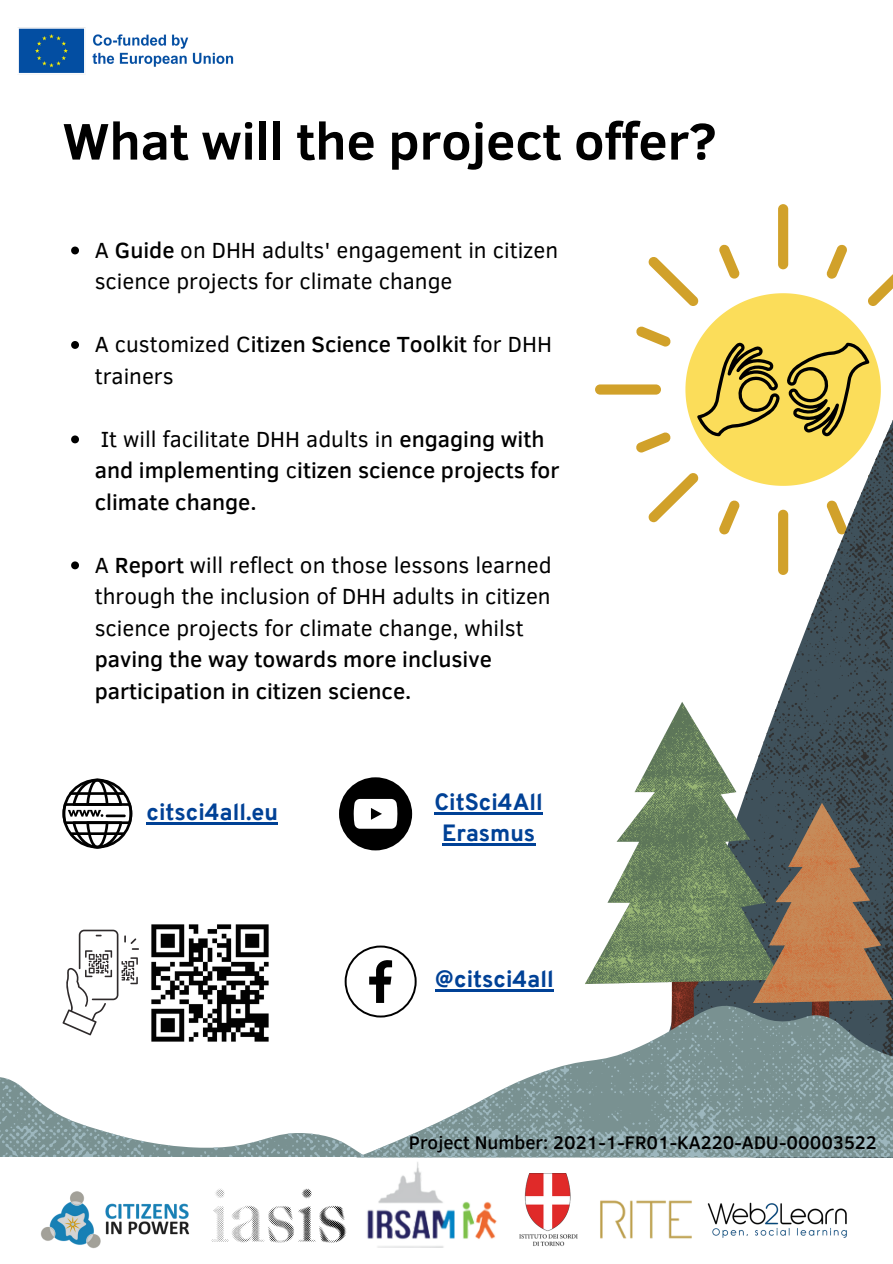
<style>
.page{position:relative;width:893px;height:1264px;background:#fff}
.page>*{position:absolute;margin:0;border:0;box-sizing:border-box;transform-origin:0 0}
.t1{font:700 52.5px "Clear Sans";color:#000}
.t2{font:800 22.95px/31.5px "Overpass";color:#004196;text-align:center}
.t3{font:22.5px/31.5px "Clear Sans";color:#000}
.t4{font:500 22.5px/31.5px "Clear Sans";color:#000}
.t5{font:500 18.75px "Clear Sans";color:#000}
.s1{font-weight:500}
.s2{font-weight:400}
</style>
<div class="page">
<img style="left:41px;top:1191px;width:149px;height:57px">
<img style="left:707px;top:1202px;width:140px;height:36px">
<img style="left:211px;top:1188px;width:136px;height:54px">
<img style="left:362px;top:1157px;width:143px;height:90px">
<img style="left:519px;top:1173px;width:58px;height:73px">
<img style="left:600px;top:1200px;width:92px;height:39px">
<svg style="left:595px;top:204px;width:297px;height:246px"></svg>
<svg style="left:685px;top:293px;width:195px;height:104px"></svg>
<svg style="left:637px;top:399px;width:255px;height:601px"></svg>
<svg style="left:645px;top:984px;width:76px;height:16px"></svg>
<svg style="left:585px;top:704px;width:196px;height:280px"></svg>
<svg style="left:753px;top:802px;width:139px;height:198px;background:#866a53"></svg>
<img style="left:18px;top:27px;width:216px;height:46px">
<svg style="left:356px;top:1000px;width:536px;height:157px"></svg>
<svg style="left:360px;top:1005px;width:532px;height:152px;fill:#799191"></svg>
<svg style="left:71px;top:246px;width:8px;height:8px"></svg>
<svg style="left:71px;top:341px;width:8px;height:8px"></svg>
<svg style="left:71px;top:435px;width:8px;height:8px"></svg>
<svg style="left:71px;top:561px;width:8px;height:8px"></svg>
<svg style="left:63px;top:778px;width:69px;height:70px"></svg>
<hr style="left:146px;top:822px;width:132px;height:2px;background:#004196">
<img style="left:151px;top:924px;width:118px;height:118px">
<svg style="left:63px;top:929px;width:76px;height:106px"></svg>
<svg style="left:344px;top:945px;width:72px;height:72px"></svg>
<hr style="left:435px;top:989px;width:118px;height:2px;background:#004196">
<svg style="left:339px;top:777px;width:73px;height:73px"></svg>
<hr style="left:434px;top:812px;width:109px;height:2px;background:#004196">
<hr style="left:442px;top:843px;width:93px;height:2px;background:#004196">
<svg style="left:356px;top:1059px;width:192px;height:97px"></svg>
<svg style="left:0;top:1065px;width:546px;height:91px"></svg>
<h1 class="t1" style="left:63px;top:103px;width:655px">What will the project offer?</h1>
<p class="t3" style="left:95px;top:233px;width:465px">A <span class="s1">Guide</span> on DHH adults' engagement in citizen science projects for climate change</p>
<p class="t3" style="left:95px;top:327px;width:459px">A customized C<span class="s1">itizen Science Toolkit</span> for DHH trainers</p>
<p class="t4" style="left:95px;top:422px;width:466px"><span class="s2">It will facilitate DHH adults in</span> engaging with and implementing <span class="s2">c</span>itizen science projects for climate change.</p>
<p class="t3" style="left:95px;top:548px;width:458px;text-align:justify">A <span class="s1">Report</span> will reflect on those lessons learned through the inclusion of DHH adults in citizen science projects for climate change, whilst</p>
<p class="t4" style="left:95px;top:642px;width:398px">paving the way towards more inclusive participation in citizen science.</p>
<p class="t2" style="left:146px;top:798px;width:133px">citsci4all.eu</p>
<p class="t2" style="left:434px;top:788px;width:110px">CitSci4All<br>Erasmus</p>
<p class="t2" style="left:435px;top:965px;width:120px">@citsci4all</p>
<p class="t5" style="left:409px;top:1128px;width:469px">Project Number: 2021-1-FR01-KA220-ADU-00003522</p>
</div>
